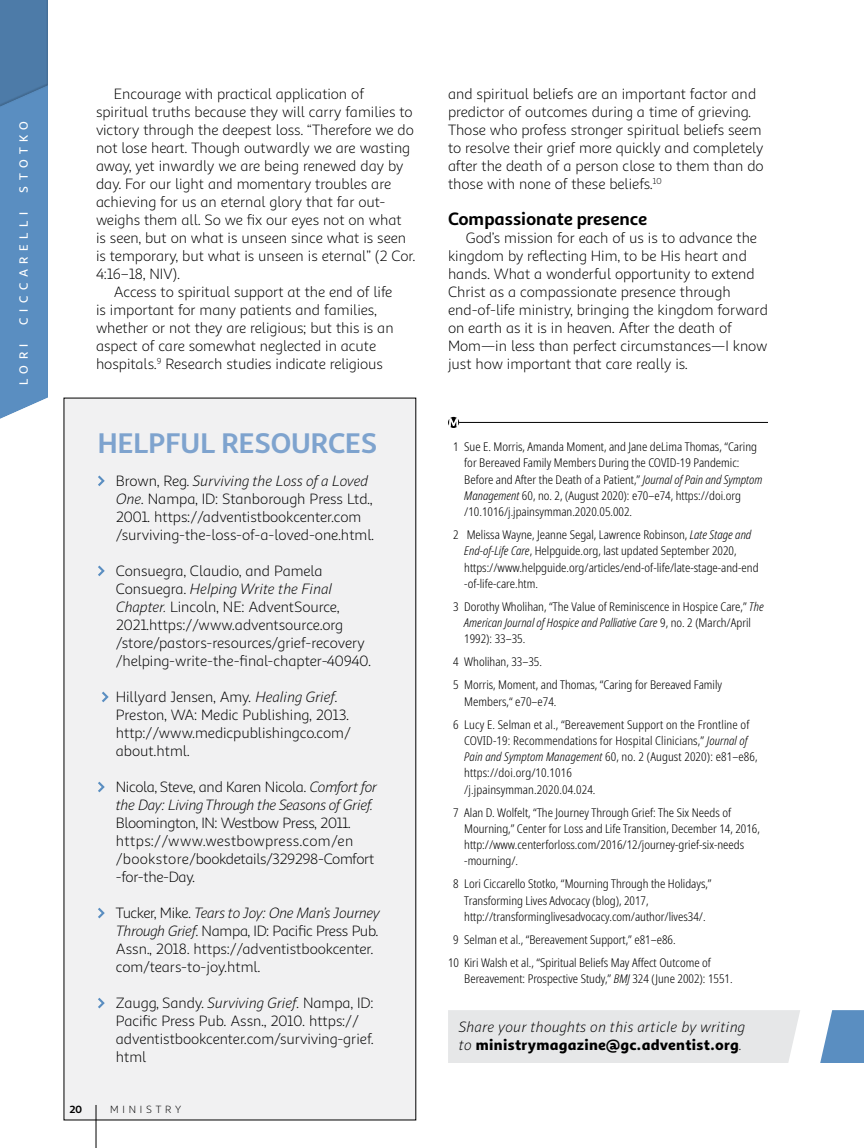
<style>
.page{position:relative;width:864px;height:1148px;background:#fff}
.page>*{position:absolute;margin:0;border:0;box-sizing:border-box;transform-origin:0 0}
.t1{font:700 28.5px "Sana Sans Alt";color:#7ea3ce}
.t2{font:700 18px "Sana Sans Alt";letter-spacing:-.005em;color:#000}
.t3{font:15px/18px "Sana Sans Alt";letter-spacing:-.005em;color:#000}
.t4{font:italic 15px/18px "Sana Sans Alt";letter-spacing:-.03em;color:#000}
.t5{font:italic 15px/18px "Sana Sans Alt";letter-spacing:.015em;color:#000}
.t6{font:300 condensed 12px/16.2px "Noto Sans";color:#000}
.t7{font:500 12px "Sana Sans Alt";letter-spacing:.465em;color:#fff}
.t8{font:10.5px "Sana Sans Alt";letter-spacing:.36em;color:#000}
.t9{font:700 10.5px "Sana Sans Alt";color:#000}
.s1{font-style:italic}
.s2{font-style:normal}
.s3{font-weight:900;font-style:normal}
</style>
<div class="page">
<div style="left:64px;top:398px;width:352px;height:722px;background:#f1f1f2"></div>
<svg style="left:98px;top:475px;width:7px;height:11px"></svg>
<svg style="left:98px;top:565px;width:7px;height:11px"></svg>
<svg style="left:102px;top:691px;width:7px;height:11px"></svg>
<svg style="left:98px;top:781px;width:7px;height:11px"></svg>
<svg style="left:98px;top:907px;width:7px;height:11px"></svg>
<svg style="left:98px;top:998px;width:7px;height:10px"></svg>
<hr style="left:96px;top:1104px;width:1px;height:44px;background:#000">
<svg style="left:448px;top:417px;width:11px;height:11px"></svg>
<hr style="left:459px;top:422px;width:309px;height:1px;background:#000">
<div style="left:448px;top:1010px;width:352px;height:53px;background:#e6e7e8"></div>
<svg style="left:820px;top:1010px;width:44px;height:53px;background:#719ec9"></svg>
<div style="left:0;top:0;width:48px;height:225px;background:#4d7ba8"></div>
<div style="left:0;top:70px;width:48px;height:367px;background:#000;opacity:.1"></div>
<p class="t7" style="left:16px;top:193px;width:73px;rotate:-90deg">STOTKO</p>
<p class="t7" style="left:16px;top:324px;width:114px;rotate:-90deg">CICCARELLI</p>
<p class="t7" style="left:16px;top:385px;width:43px;rotate:-90deg">LORI</p>
<p class="t3" style="left:114px;top:85px;width:252px">Encourage with practical application of</p>
<p class="t3" style="left:96px;top:103px;width:318px">spiritual truths because they will carry families to</p>
<p class="t3" style="left:96px;top:121px;width:320px">victory through the deepest loss. “Therefore we do</p>
<p class="t3" style="left:96px;top:139px;width:316px">not lose heart. Though outwardly we are wasting</p>
<p class="t3" style="left:96px;top:157px;width:309px">away, yet inwardly we are being renewed day by</p>
<p class="t3" style="left:96px;top:175px;width:297px">day. For our light and momentary troubles are</p>
<p class="t3" style="left:96px;top:193px;width:291px">achieving for us an eternal glory that far out-</p>
<p class="t3" style="left:96px;top:211px;width:307px">weighs them all. So we fix our eyes not on what</p>
<p class="t3" style="left:96px;top:229px;width:312px">is seen, but on what is unseen since what is seen</p>
<p class="t3" style="left:96px;top:247px;width:321px">is temporary, but what is unseen is eternal” (2 Cor.</p>
<p class="t3" style="left:96px;top:265px;width:85px">4:16–18, NIV).</p>
<p class="t3" style="left:114px;top:283px;width:280px">Access to spiritual support at the end of life</p>
<p class="t3" style="left:96px;top:301px;width:282px">is important for many patients and families,</p>
<p class="t3" style="left:96px;top:319px;width:299px">whether or not they are religious; but this is an</p>
<p class="t3" style="left:96px;top:337px;width:282px">aspect of care somewhat neglected in acute</p>
<p class="t3" style="left:96px;top:355px;width:289px">hospitals.<sup>9</sup> Research studies indicate religious</p>
<h1 class="t1" style="left:98px;top:425px;width:281px">HELPFUL RESOURCES</h1>
<p class="t3" style="left:116px;top:472px;width:260px">Brown, Reg. <span class="s1">Surviving the Loss of a Loved One</span>. Nampa, ID: Stanborough Press Ltd., 2001. https://adventistbookcenter.com /surviving-the-loss-of-a-loved-one.html.</p>
<p class="t3" style="left:116px;top:562px;width:257px">Consuegra, Claudio, and Pamela Consuegra. <span class="s1">Helping Write the Final Chapter.</span> Lincoln, NE: AdventSource, 2021.https://www.adventsource.org /store/pastors-resources/grief-recovery /helping-write-the-final-chapter-40940.</p>
<p class="t3" style="left:116px;top:688px;width:236px">Hillyard Jensen, Amy. <span class="s1">Healing Grief</span>.<br>Preston, WA: Medic Publishing, 2013. http://www.medicpublishingco.com/ about.html.</p>
<p class="t4" style="left:116px;top:778px;width:263px"><span class="s2">Nicola, Steve, and Karen Nicola.</span> Comfort for the Day: Living Through the Seasons of Grief.</p>
<p class="t3" style="left:116px;top:814px;width:260px">Bloomington, IN: Westbow Press, 2011. https://www.westbowpress.com/en /bookstore/bookdetails/329298-Comfort -for-the-Day.</p>
<p class="t3" style="left:116px;top:904px;width:265px">Tucker, Mike. <span class="s1">Tears to Joy: One Man’s Journey Through Grief</span>. Nampa, ID: Pacific Press Pub.<br>Assn., 2018. https://adventistbookcenter. com/tears-to-joy.html.</p>
<p class="t3" style="left:116px;top:994px;width:259px">Zaugg, Sandy. <span class="s1">Surviving Grief</span>. Nampa, ID:<br>Pacific Press Pub. Assn., 2010. https:// adventistbookcenter.com/surviving-grief. html</p>
<p class="t9" style="left:70px;top:1102px;width:14px">20</p>
<p class="t8" style="left:110px;top:1102px;width:72px">MINISTRY</p>
<p class="t3" style="left:448px;top:85px;width:317px">and spiritual beliefs are an important factor and predictor of outcomes during a time of grieving.<br>Those who profess stronger spiritual beliefs seem to resolve their grief more quickly and completely after the death of a person close to them than do those with none of these beliefs.<sup>10</sup></p>
<p class="t2" style="left:448px;top:207px;width:201px">Compassionate presence</p>
<p class="t3" style="left:448px;top:229px;width:321px;text-indent:18px">God’s mission for each of us is to advance the kingdom by reflecting Him, to be His heart and hands. What a wonderful opportunity to extend Christ as a compassionate presence through end-of-life ministry, bringing the kingdom forward on earth as it is in heaven. After the death of Mom—in less than perfect circumstances—I know just how important that care really is.</p>
<p class="t6" style="left:464px;top:439px;width:300px;text-indent:-11px">1 Sue E. Morris, Amanda Moment, and Jane deLima Thomas, “Caring for Bereaved Family Members During the COVID-19 Pandemic:<br>Before and After the Death of a Patient,” <span class="s1">Journal of Pain and Symptom Management</span> 60, no. 2, (August 2020): e70–e74, https://doi.org /10.1016/j.jpainsymman.2020.05.002.</p>
<p class="t6" style="left:464px;top:527px;width:296px;text-indent:-11px">2 Melissa Wayne, Jeanne Segal, Lawrence Robinson, <span class="s1">Late Stage and End-of-Life Care</span>, Helpguide.org, last updated September 2020, https://www.helpguide.org/articles/end-of-life/late-stage-and-end -of-life-care.htm.</p>
<p class="t6" style="left:464px;top:598px;width:301px;text-indent:-11px">3 Dorothy Wholihan, “The Value of Reminiscence in Hospice Care,” <span class="s1">The<br>American Journal of Hospice and Palliative Care</span> 9, no. 2 (March/April<br>1992): 33–35.</p>
<p class="t6" style="left:453px;top:650px;width:271px;line-height:23px">4 Wholihan, 33–35.<br>5 Morris, Moment, and Thomas, “Caring for Bereaved Family</p>
<p class="t6" style="left:453px;top:690px;width:298px;line-height:23px;text-indent:11px">Members,“ e70–e74.<br>6 Lucy E. Selman et al., “Bereavement Support on the Frontline of</p>
<p class="t6" style="left:464px;top:732px;width:295px">COVID-19: Recommendations for Hospital Clinicians,” <span class="s1">Journal of Pain and Symptom Management</span> 60, no. 2 (August 2020): e81–e86, https://doi.org/10.1016<br>/j.jpainsymman.2020.04.024.</p>
<p class="t6" style="left:464px;top:804px;width:297px;text-indent:-11px">7 Alan D. Wolfelt, “The Journey Through Grief: The Six Needs of Mourning,” Center for Loss and Life Transition, December 14, 2016, http://www.centerforloss.com/2016/12/journey-grief-six-needs -mourning/.</p>
<p class="t6" style="left:464px;top:876px;width:249px;text-indent:-11px">8 Lori Ciccarello Stotko, “Mourning Through the Holidays,”<br>Transforming Lives Advocacy (blog), 2017, http://transforminglivesadvocacy.com/author/lives34/.</p>
<p class="t6" style="left:448px;top:928px;width:264px;line-height:23px;text-indent:5px">9 Selman et al., “Bereavement Support,” e81–e86.<br>10 Kiri Walsh et al., “Spiritual Beliefs May Affect Outcome of</p>
<p class="t6" style="left:464px;top:971px;width:270px">Bereavement: Prospective Study,” <span class="s1">BMJ</span> 324 (June 2002): 1551.</p>
<p class="t5" style="left:459px;top:1017px;width:288px">Share your thoughts on this article by writing to <span class="s3">ministrymagazine@gc.adventist.org</span>.</p>
</div>
